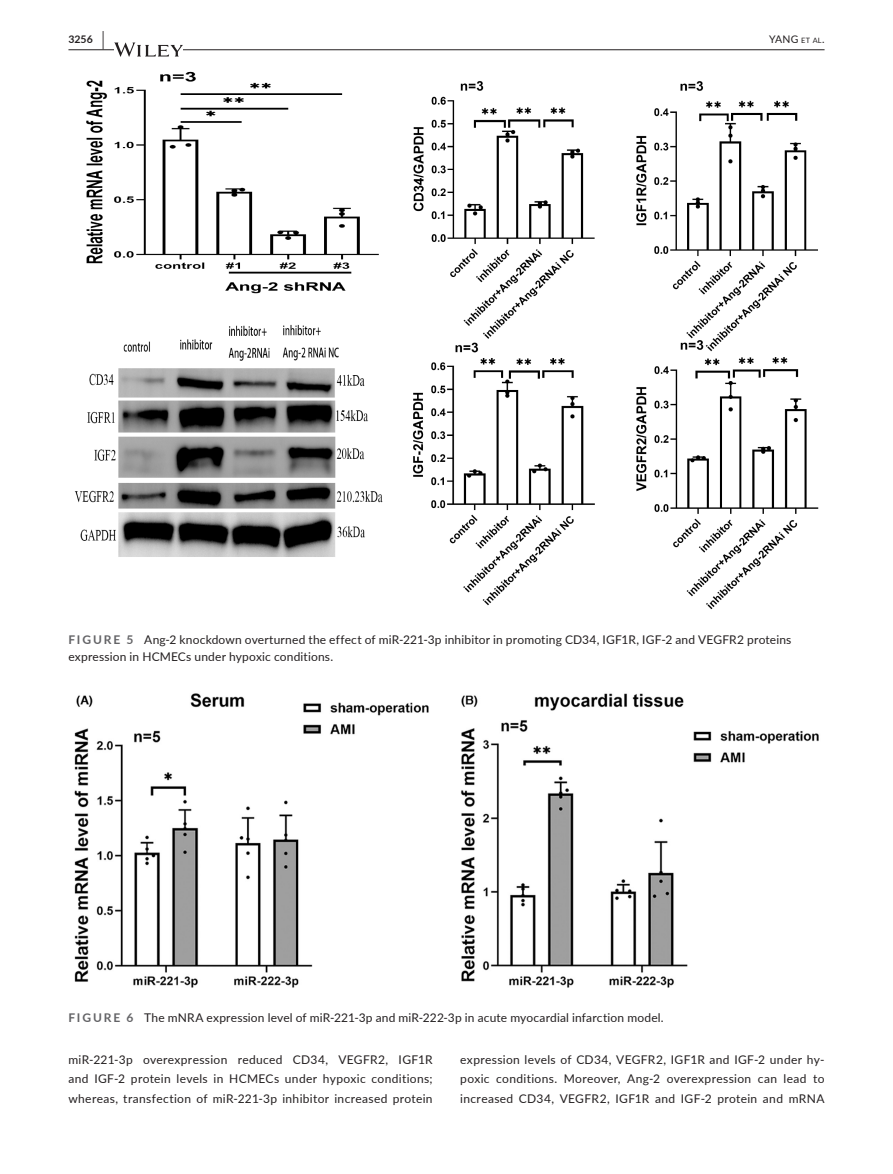
<style>
.page{position:relative;width:893px;height:1174px;background:#fff}
.page>*{position:absolute;margin:0;border:0;box-sizing:border-box;transform-origin:0 0}
.t1{font:12px/19.5px "Lato";letter-spacing:.015em;color:#231f20;text-align:justify}
.t2{font:10.5px "Lato";color:#231f20}
.t3{font:700 10.5px "Lato";color:#231f20}
.s1{font-size:19.5px}
.s2{font-size:7.35px}
.s3{font-weight:700;color:#636366}
</style>
<div class="page">
<hr style="left:68px;top:49px;width:756px;height:1px;background:#231f20">
<svg style="left:114px;top:42px;width:69px;height:15px"></svg>
<img style="left:74px;top:71px;width:745px;height:539px">
<img style="left:74px;top:693px;width:745px;height:295px">
<p class="t3" style="left:68px;top:31px;width:37px">3256 <span class="s1">|</span></p>
<p class="t2" style="left:769px;top:31px;width:57px">YANG <span class="s2">et al</span>.</p>
<p class="t1" style="left:68px;top:631px;width:724px;line-height:16.5px"><span class="s3">FIGURE 5</span> Ang-2 knockdown overturned the effect of miR-221-3p inhibitor in promoting CD34, IGF1R, IGF-2 and VEGFR2 proteins expression in HCMECs under hypoxic conditions.</p>
<p class="t1" style="left:68px;top:1007px;width:597px"><span class="s3">FIGURE 6</span> The mNRA expression level of miR-221-3p and miR-222-3p in acute myocardial infarction model.</p>
<p class="t1" style="left:68px;top:1049px;width:366px">miR-221-3p overexpression reduced CD34, VEGFR2, IGF1R and IGF-2 protein levels in HCMECs under hypoxic conditions; whereas, transfection of miR-221-3p inhibitor increased protein</p>
<p class="t1" style="left:460px;top:1049px;width:366px">expression levels of CD34, VEGFR2, IGF1R and IGF-2 under hy&shy;poxic conditions. Moreover, Ang-2 overexpression can lead to increased CD34, VEGFR2, IGF1R and IGF-2 protein and mRNA</p>
</div>
